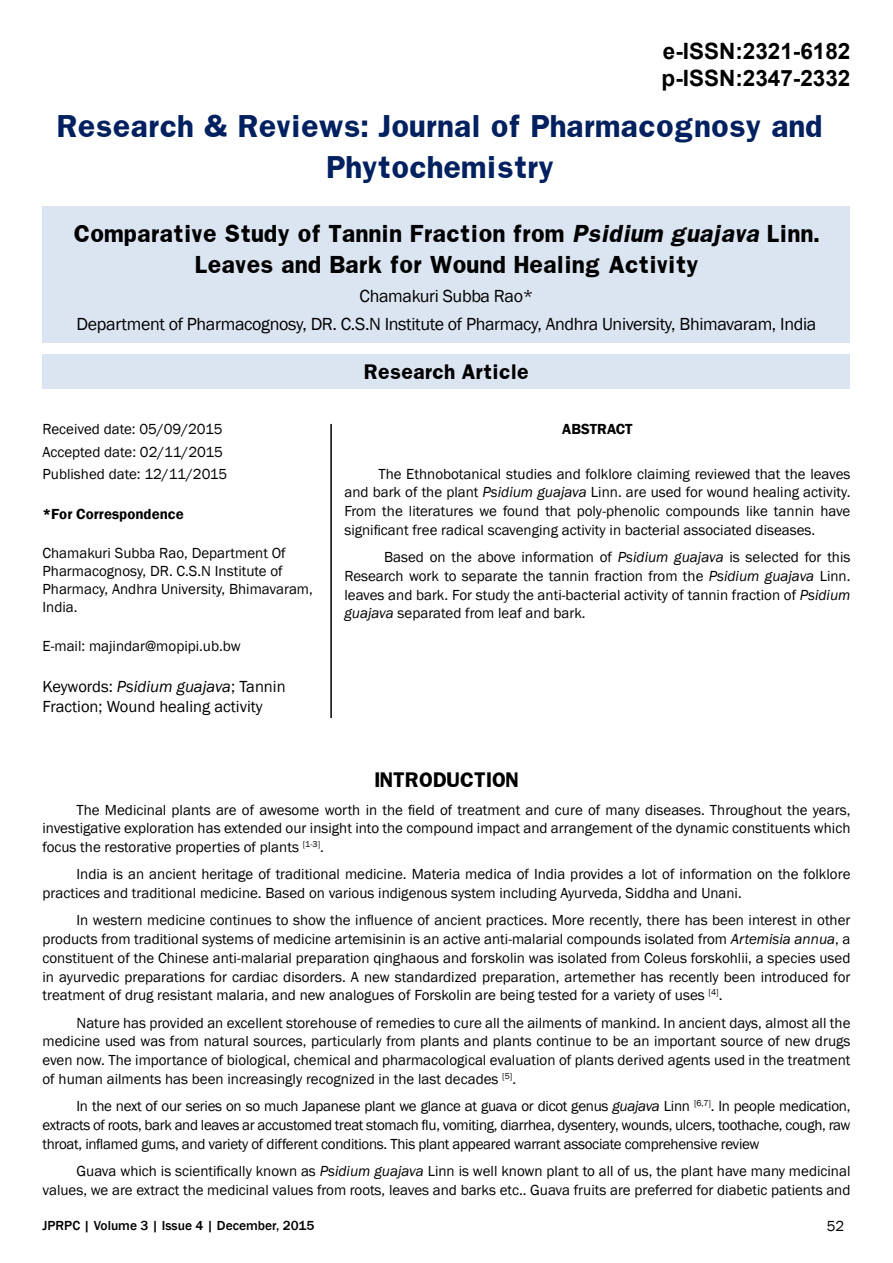
<style>
.page{position:relative;width:893px;height:1263px;background:#fff}
.page>*{position:absolute;margin:0;border:0;box-sizing:border-box;transform-origin:0 0}
.t1{font:700 27px/40.5px "Franklin";color:#002060;text-align:center}
.t2{font:700 22.5px/27px "Arial";color:#000}
.t3{font:700 21px/31.5px "Franklin";color:#000;text-align:center}
.t4{font:18px/28.3px "Franklin Gothic";letter-spacing:-.02em;color:#000;text-align:center}
.t5{font:700 18px "Franklin";color:#000}
.t6{font:16.5px/19.8px "Franklin Gothic";color:#000}
.t7{font:15px/18.8px "Franklin Gothic";color:#000;text-align:justify}
.t8{font:600 15px "Franklin Gothic";color:#000}
.t9{font:500 13.5px "Franklin Gothic";color:#000}
.s1{font-style:italic}
</style>
<div class="page">
<div style="left:43px;top:206px;width:807px;height:137px;background:#dbe5f1"></div>
<div style="left:43px;top:355px;width:807px;height:34px;background:#dbe5f1"></div>
<hr style="left:330px;top:424px;width:2px;height:294px;background:#000">
<h2 class="t2" style="left:662px;top:38px;width:190px">e-ISSN:2321-6182 p-ISSN:2347-2332</h2>
<h1 class="t1" style="left:57px;top:106px;width:767px">Research &amp; Reviews: Journal of Pharmacognosy and<br>Phytochemistry</h1>
<h3 class="t3" style="left:74px;top:217px;width:747px">Comparative Study of Tannin Fraction from <span class="s1">Psidium guajava</span> Linn.<br>Leaves and Bark for Wound Healing Activity</h3>
<p class="t4" style="left:77px;top:282px;width:741px">Chamakuri Subba Rao*<br>Department of Pharmacognosy, DR. C.S.N Institute of Pharmacy, Andhra University, Bhimavaram, India</p>
<p class="t5" style="left:364px;top:359px;width:166px">Research Article</p>
<p class="t7" style="left:43px;top:418px;width:186px;line-height:22.5px;text-align:left">Received date: 05/09/2015<br>Accepted date: 02/11/2015<br>Published date: 12/11/2015</p>
<p class="t8" style="left:43px;top:504px;width:143px">*For Correspondence</p>
<p class="t7" style="left:43px;top:544px;width:272px;line-height:18px;text-align:left">Chamakuri Subba Rao, Department Of<br>Pharmacognosy, DR. C.S.N Institute of<br>Pharmacy, Andhra University, Bhimavaram,<br>India.</p>
<p class="t7" style="left:43px;top:637px;width:200px">E-mail: majindar@mopipi.ub.bw</p>
<p class="t6" style="left:43px;top:677px;width:245px">Keywords: <span class="s1">Psidium guajava</span>; Tannin<br>Fraction; Wound healing activity</p>
<p class="t8" style="left:562px;top:420px;width:72px">ABSTRACT</p>
<p class="t7" style="left:344px;top:465px;width:508px;text-indent:34px">The Ethnobotanical studies and folklore claiming reviewed that the leaves and bark of the plant <span class="s1">Psidium guajava</span> Linn. are used for wound healing activity.<br>From the literatures we found that poly-phenolic compounds like tannin have significant free radical scavenging activity in bacterial associated diseases.</p>
<p class="t7" style="left:344px;top:548px;width:507px;text-indent:40px">Based on the above information of <span class="s1">Psidium guajava</span> is selected for this Research work to separate the tannin fraction from the <span class="s1">Psidium guajava</span> Linn. leaves and bark. For study the anti-bacterial activity of tannin fraction of <span class="s1">Psidium guajava</span> separated from leaf and bark.</p>
<p class="t5" style="left:374px;top:767px;width:146px">INTRODUCTION</p>
<p class="t7" style="left:43px;top:800px;width:809px;text-indent:34px">The Medicinal plants are of awesome worth in the field of treatment and cure of many diseases. Throughout the years, investigative exploration has extended our insight into the compound impact and arrangement of the dynamic constituents which focus the restorative properties of plants <sup>[1-3]</sup>.</p>
<p class="t7" style="left:43px;top:865px;width:809px;text-indent:34px">India is an ancient heritage of traditional medicine. Materia medica of India provides a lot of information on the folklore practices and traditional medicine. Based on various indigenous system including Ayurveda, Siddha and Unani.</p>
<p class="t7" style="left:43px;top:911px;width:809px;text-indent:34px">In western medicine continues to show the influence of ancient practices. More recently, there has been interest in other products from traditional systems of medicine artemisinin is an active anti-malarial compounds isolated from <span class="s1">Artemisia annua</span>, a constituent of the Chinese anti-malarial preparation qinghaous and forskolin was isolated from Coleus forskohlii, a species used in ayurvedic preparations for cardiac disorders. A new standardized preparation, artemether has recently been introduced for treatment of drug resistant malaria, and new analogues of Forskolin are being tested for a variety of uses <sup>[4]</sup>.</p>
<p class="t7" style="left:43px;top:1013px;width:809px;text-indent:34px">Nature has provided an excellent storehouse of remedies to cure all the ailments of mankind. In ancient days, almost all the medicine used was from natural sources, particularly from plants and plants continue to be an important source of new drugs even now. The importance of biological, chemical and pharmacological evaluation of plants derived agents used in the treatment of human ailments has been increasingly recognized in the last decades <sup>[5]</sup>.</p>
<p class="t7" style="left:43px;top:1097px;width:810px;text-indent:34px">In the next of our series on so much Japanese plant we glance at guava or dicot genus <span class="s1">guajava</span> Linn <sup>[6,7]</sup>. In people medication, extracts of roots, bark and leaves ar accustomed treat stomach flu, vomiting, diarrhea, dysentery, wounds, ulcers, toothache, cough, raw throat, inflamed gums, and variety of different conditions. This plant appeared warrant associate comprehensive review</p>
<p class="t7" style="left:43px;top:1162px;width:809px;text-align:right">Guava which is scientifically known as <span class="s1">Psidium guajava</span> Linn is well known plant to all of us, the plant have many medicinal values, we are extract the medicinal values from roots, leaves and barks etc.. Guava fruits are preferred for diabetic patients and</p>
<p class="t9" style="left:43px;top:1217px;width:273px">JPRPC | Volume 3 | Issue 4 | December, 2015</p>
<p class="t7" style="left:827px;top:1217px;width:19px">52</p>
</div>
